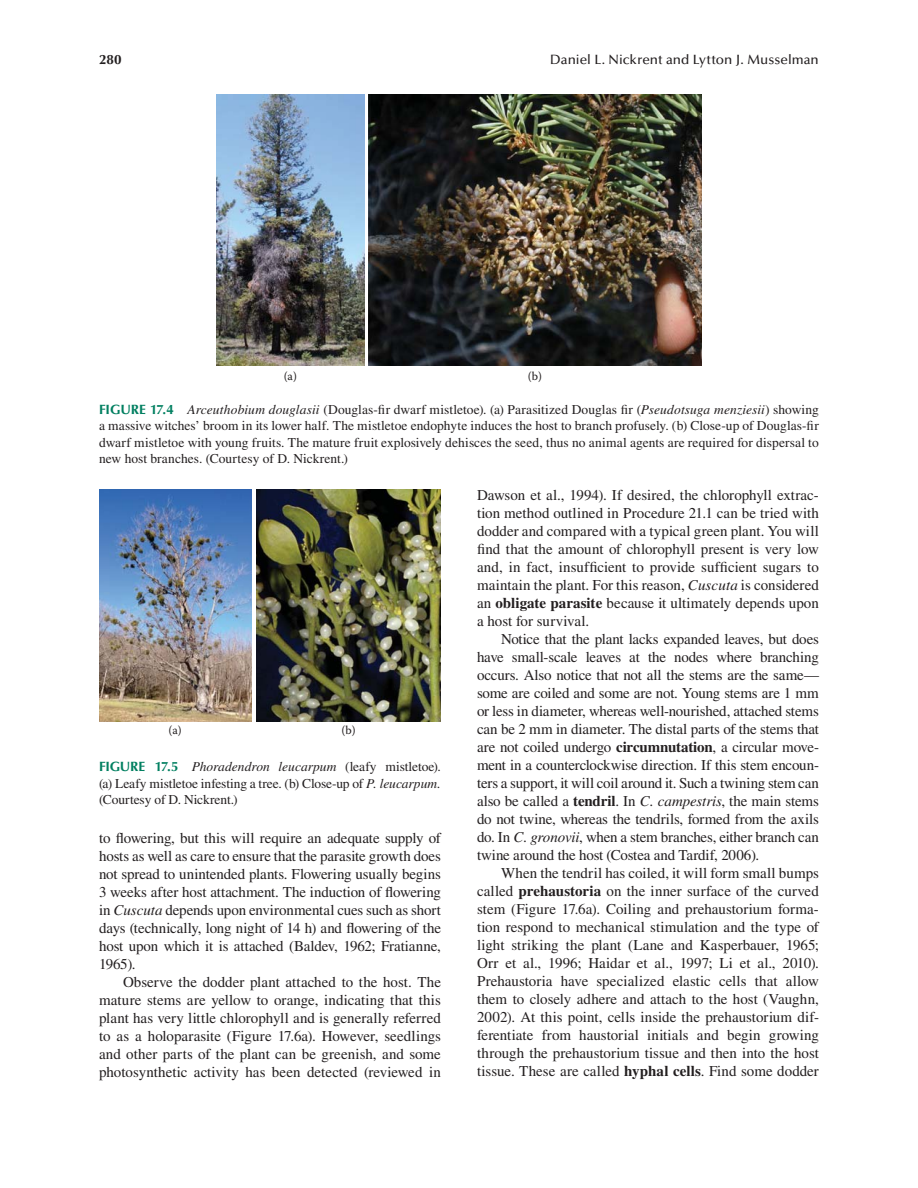
<style>
.page{position:relative;width:918px;height:1188px;background:#fff}
.page>*{position:absolute;margin:0;border:0;box-sizing:border-box;transform-origin:0 0}
.t1{font:15px/18px "Times LT Std";color:#231f20;text-align:justify}
.t2{font:13.5px/16.2px "Times LT Std";color:#231f20;text-align:justify}
.t3{font:500 13.5px "Optima LT Std";color:#231f20}
.t4{font:700 13.5px "Optima LT Std";color:#231f20}
.t5{font:12px "Warnock Pro";color:#231f20}
.s1{font-family:"Optima LT Std";font-weight:700;color:#007f60}
.s2{font-style:italic}
.s3{font-weight:700}
</style>
<div class="page">
<img style="left:369px;top:94px;width:332px;height:272px">
<img style="left:217px;top:94px;width:147px;height:272px">
<img style="left:99px;top:489px;width:152px;height:233px">
<img style="left:256px;top:489px;width:185px;height:232px">
<p class="t4" style="left:99px;top:53px;width:24px">280</p>
<p class="t3" style="left:550px;top:51px;width:270px">Daniel L. Nickrent and Lytton J. Musselman</p>
<p class="t5" style="left:284px;top:371px;width:15px">(a)</p>
<p class="t5" style="left:528px;top:371px;width:16px">(b)</p>
<p class="t2" style="left:99px;top:403px;width:722px"><span class="s1">FIGURE 17.4</span> <span class="s2">Arceuthobium douglasii</span> (Douglas-fir dwarf mistletoe). (a) Parasitized Douglas fir (<span class="s2">Pseudotsuga menziesii</span>) showing a massive witches’ broom in its lower half. The mistletoe endophyte induces the host to branch profusely. (b) Close-up of Douglas-fir dwarf mistletoe with young fruits. The mature fruit explosively dehisces the seed, thus no animal agents are required for dispersal to new host branches. (Courtesy of D. Nickrent.)</p>
<p class="t5" style="left:169px;top:725px;width:15px">(a)</p>
<p class="t5" style="left:341px;top:725px;width:16px">(b)</p>
<p class="t2" style="left:99px;top:760px;width:344px"><span class="s1">FIGURE 17.5</span> <span class="s2">Phoradendron leucarpum</span> (leafy mistletoe). (a) Leafy mistletoe infesting a tree. (b) Close-up of <span class="s2">P. leucarpum. </span>(Courtesy of D. Nickrent.)</p>
<p class="t1" style="left:99px;top:830px;width:344px">to flowering, but this will require an adequate supply of hosts as well as care to ensure that the parasite growth does not spread to unintended plants. Flowering usually begins 3 weeks after host attachment. The induction of flowering in <span class="s2">Cuscuta</span> depends upon environmental cues such as short days (technically, long night of 14 h) and flowering of the host upon which it is attached (Baldev, 1962; Fratianne, 1965).</p>
<p class="t1" style="left:99px;top:974px;width:344px;text-indent:24px">Observe the dodder plant attached to the host. The mature stems are yellow to orange, indicating that this plant has very little chlorophyll and is generally referred to as a holoparasite (Figure 17.6a). However, seedlings and other parts of the plant can be greenish, and some photosynthetic activity has been detected (reviewed in</p>
<p class="t1" style="left:477px;top:488px;width:344px">Dawson et al., 1994). If desired, the chlorophyll extrac&shy;tion method outlined in Procedure 21.1 can be tried with dodder and compared with a typical green plant. You will find that the amount of chlorophyll present is very low and, in fact, insufficient to provide sufficient sugars to maintain the plant. For this reason, <span class="s2">Cuscuta</span> is considered an <span class="s3">obligate parasite</span> because it ultimately depends upon a host for survival.</p>
<p class="t1" style="left:477px;top:632px;width:344px;text-indent:24px">Notice that the plant lacks expanded leaves, but does have small-scale leaves at the nodes where branching occurs. Also notice that not all the stems are the same— some are coiled and some are not. Young stems are 1 mm or less in diameter, whereas well-nourished, attached stems can be 2 mm in diameter. The distal parts of the stems that are not coiled undergo <span class="s3">circumnutation</span>, a circular move&shy;ment in a counterclockwise direction. If this stem encoun&shy;ters a support, it will coil around it. Such a twining stem can also be called a <span class="s3">tendril</span>. In <span class="s2">C. campestris</span>, the main stems do not twine, whereas the tendrils, formed from the axils do. In <span class="s2">C. gronovii</span>, when a stem branches, either branch can twine around the host (Costea and Tardif, 2006).</p>
<p class="t1" style="left:477px;top:866px;width:344px;text-indent:24px">When the tendril has coiled, it will form small bumps called <span class="s3">prehaustoria</span> on the inner surface of the curved stem (Figure 17.6a). Coiling and prehaustorium forma&shy;tion respond to mechanical stimulation and the type of light striking the plant (Lane and Kasperbauer, 1965; Orr et al., 1996; Haidar et al., 1997; Li et al., 2010).<br>Prehaustoria have specialized elastic cells that allow them to closely adhere and attach to the host (Vaughn, 2002). At this point, cells inside the prehaustorium dif&shy;ferentiate from haustorial initials and begin growing through the prehaustorium tissue and then into the host tissue. These are called <span class="s3">hyphal cells</span>. Find some dodder</p>
</div>
